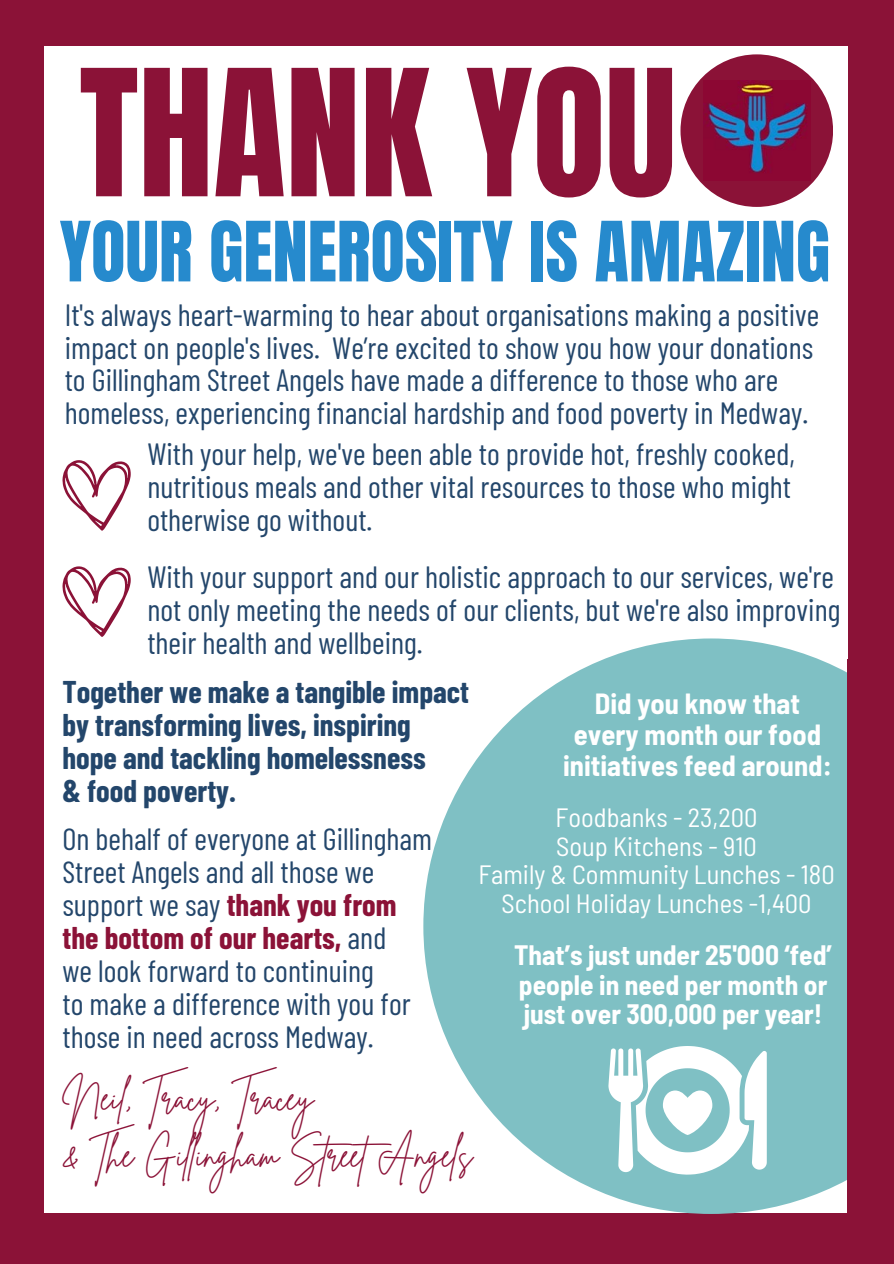
<style>
.page{position:relative;width:894px;height:1264px;background:#fff}
.page>*{position:absolute;margin:0;border:0;box-sizing:border-box;transform-origin:0 0}
.t1{font:149.55px "Anton";color:#8b1237}
.t2{font:70.65px "Anton";color:#268acd}
.t3{font:35.1px/57px "Brittany Signature";color:#8b1237}
.t4{font:30.75px/32.8px "Barlow Condensed";color:#23466b}
.t5{font:700 30.75px/32.8px "Barlow Condensed";color:#23466b}
.t6{font:700 semi-condensed 28.5px/31.3px "Barlow";color:#fff;text-align:center}
.t7{font:700 semi-condensed 27.45px/29.4px "Barlow";color:#fff}
.t8{font:semi-condensed 26.4px "Barlow";color:#fff}
.s1{font-weight:700;color:#8b1237}
</style>
<div class="page">
<div style="left:0;top:0;width:893px;height:1263px;background:#8b1237"></div>
<div style="left:44px;top:46px;width:803px;height:1166px;background:#fff"></div>
<div style="left:680px;top:54px;width:152px;height:153px;background:#8b1237;border-radius:50%"></div>
<img style="left:703px;top:81px;width:106px;height:100px">
<svg style="left:62px;top:460px;width:69px;height:71px"></svg>
<svg style="left:62px;top:566px;width:69px;height:71px"></svg>
<svg style="left:423px;top:638px;width:425px;height:575px;fill:#7fc0c4"></svg>
<svg style="left:608px;top:1045px;width:158px;height:129px"></svg>
<div style="left:847px;top:671px;width:46px;height:542px;background:#8b1237"></div>
<h5 class="t1" style="left:79px;top:26px;width:598px">THANK YOU</h5>
<p class="t2" style="left:60px;top:201px;width:771px">YOUR GENEROSITY IS AMAZING</p>
<h5 class="t4" style="left:65px;top:297px;width:755px">It's always heart-warming to hear about organisations making a positive impact on people's lives. We’re excited to show you how your donations to Gillingham Street Angels have made a difference to those who are homeless, experiencing financial hardship and food poverty in Medway.</h5>
<h5 class="t4" style="left:147px;top:437px;width:648px">With your help, we've been able to provide hot, freshly cooked, nutritious meals and other vital resources to those who might otherwise go without.</h5>
<h4 class="t4" style="left:147px;top:559px;width:694px">With your support and our holistic approach to our services, we're not only meeting the needs of our clients, but we're also improving their health and wellbeing.</h4>
<p class="t5" style="left:62px;top:674px;width:408px">Together we make a tangible impact by transforming lives, inspiring hope and tackling homelessness<br>&amp; food poverty.</p>
<p class="t4" style="left:62px;top:821px;width:371px">On behalf of everyone at Gillingham<br>Street Angels and all those we support we say <span class="s1">thank you from the bottom of our hearts,</span> and<br>we look forward to continuing<br>to make a difference with you for those in need across Medway.</p>
<h5 class="t3" style="left:62px;top:1070px;width:411px">Neil, Tracy, Tracey<br>&amp; The Gillingham StreetAngels</h5>
<p class="t6" style="left:563px;top:686px;width:270px">Did you know that every month our food initiatives feed around:</p>
<h2 class="t8" style="left:555px;top:801px;width:203px">Foodbanks - 23,200</h2>
<h4 class="t8" style="left:556px;top:829px;width:202px">Soup Kitchens - 910</h4>
<p class="t8" style="left:478px;top:858px;width:358px">Family &amp; Community Lunches - 180</p>
<p class="t8" style="left:501px;top:886px;width:311px">School Holiday Lunches -1,400</p>
<h3 class="t7" style="left:514px;top:939px;width:319px">That’s just under 25'000 ‘fed’ people in need per month or just over 300,000 per year!</h3>
</div>
